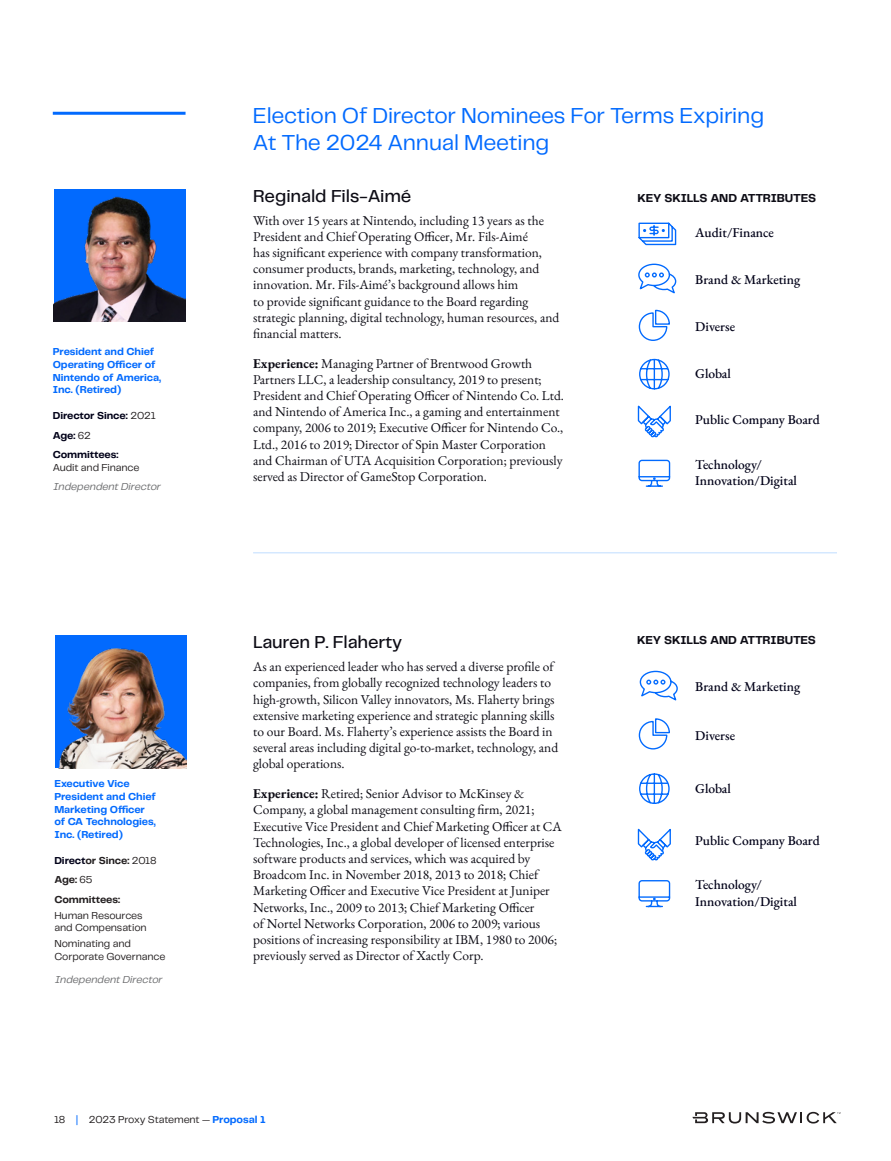
<style>
.page{position:relative;width:891px;height:1161px;background:#fff}
.page>*{position:absolute;margin:0;border:0;box-sizing:border-box;transform-origin:0 0}
.Subhead_1_Span_Colum{font:22.5px/27px "PP Telegraf";letter-spacing:-.01em;color:#026afe}
.Subhead_2_Black{font:500 18px "PP Telegraf";letter-spacing:-.01em;color:#0d0c15}
.Bodytext_9pt{font:13.5px/16.2px "EB Garamond";color:#0d0c15}
.Skills_Copy{font:500 13.5px/16.2px "EB Garamond";color:#000018}
.Subhead_4_All_Caps{font:700 12px "PP Telegraf";letter-spacing:-.02em;color:#0d0c15}
.Bio_Title{font:700 10.5px/12.6px "PP Telegraf";letter-spacing:-.01em;color:#026afe}
.Bio_Details{font:10.5px/12.6px "PP Telegraf";letter-spacing:-.01em;color:#231f20}
.Independant_Director{font:italic 10.5px "PP Telegraf";color:#6d6e70}
.Bio_Details-2{font:700 10.5px "PP Telegraf";letter-spacing:-.01em;color:#231f20}
.Bio_Details-3{font:700 10.5px "PP Telegraf";letter-spacing:-.01em;color:#000018}
.s1{font-weight:400;color:#231f20}
.s2{font-weight:700;color:#000018}
.s3{color:#000018}
.s4{font-weight:400}
.s5{font-weight:700}
.s6{color:#026afe}
.s7{font-weight:700;color:#026afe}
</style>
<div class="page">
<svg style="left:692px;top:1112px;width:148px;height:12px"></svg>
<hr style="left:253px;top:552px;width:584px;height:2px;background:#d4e8ff">
<img style="left:54px;top:189px;width:132px;height:132px">
<img style="left:55px;top:636px;width:132px;height:132px">
<svg style="left:639px;top:773px;width:31px;height:31px"></svg>
<svg style="left:637px;top:828px;width:34px;height:33px"></svg>
<svg style="left:638px;top:880px;width:33px;height:28px"></svg>
<svg style="left:638px;top:459px;width:33px;height:28px"></svg>
<svg style="left:638px;top:222px;width:39px;height:24px"></svg>
<svg style="left:638px;top:309px;width:32px;height:32px"></svg>
<svg style="left:638px;top:718px;width:32px;height:32px"></svg>
<svg style="left:639px;top:358px;width:31px;height:32px"></svg>
<svg style="left:637px;top:405px;width:34px;height:33px"></svg>
<svg style="left:638px;top:263px;width:39px;height:31px"></svg>
<svg style="left:639px;top:670px;width:39px;height:31px"></svg>
<hr style="left:53px;top:112px;width:133px;height:3px;background:#026afe">
<p class="Bio_Title" style="left:53px;top:346px;width:110px">President and Chief<br>Operating Officer of<br>Nintendo of America,<br>Inc. (Retired)</p>
<p class="Bio_Details-3" style="left:53px;top:409px;width:104px">Director Since: <span class="s1">2021</span></p>
<p class="Bio_Details-3" style="left:53px;top:428px;width:40px">Age: <span class="s1">62</span></p>
<p class="Bio_Details" style="left:53px;top:448px;width:88px"><span class="s2">Committees:<br></span>Audit and Finance</p>
<p class="Independant_Director" style="left:53px;top:479px;width:112px">IndependentDirector</p>
<p class="Bio_Title" style="left:54px;top:778px;width:103px">Executive Vice<br>President and Chief<br>Marketing Officer of CA Technologies,<br>Inc. (Retired)</p>
<p class="Bio_Details-2" style="left:54px;top:853px;width:104px"><span class="s3">Direct</span>or Since: <span class="s4">2018</span></p>
<p class="Bio_Details-2" style="left:54px;top:873px;width:40px">Age: <span class="s4">65</span></p>
<p class="Bio_Details-2" style="left:54px;top:892px;width:67px">Committees:</p>
<p class="Bio_Details" style="left:54px;top:909px;width:94px">Human Resources and Compensation</p>
<p class="Bio_Details" style="left:54px;top:937px;width:113px">Nominating and<br>Corporate Governance</p>
<p class="Independant_Director" style="left:54px;top:972px;width:112px">IndependentDirector</p>
<p class="Subhead_1_Span_Colum" style="left:253px;top:101px;width:513px">Election Of Director Nominees For Terms Expiring<br>At The 2024 Annual Meeting</p>
<p class="Subhead_2_Black" style="left:253px;top:183px;width:160px">Reginald Fils-Aimé</p>
<p class="Bodytext_9pt" style="left:253px;top:212px;width:308px">With over 15 years at Nintendo, including 13 years as the President and Chief Operating Officer, Mr. Fils-Aimé<br>has significant experience with company transformation, consumer products, brands, marketing, technology, and innovation. Mr. Fils-Aimé’s background allows him<br>to provide significant guidance to the Board regarding strategic planning, digital technology, human resources, and financial matters.</p>
<p class="Bodytext_9pt" style="left:253px;top:355px;width:312px"><span class="s5">Experience:</span> Managing Partner of Brentwood Growth Partners LLC, a leadership consultancy, 2019 to present; President and Chief Operating Officer of Nintendo Co. Ltd. and Nintendo of America Inc., a gaming and entertainment company, 2006 to 2019; Executive Officer for Nintendo Co., Ltd., 2016 to 2019; Director of Spin Master Corporation and Chairman of UTA Acquisition Corporation; previously served as Director of GameStop Corporation.</p>
<p class="Subhead_2_Black" style="left:253px;top:630px;width:151px">Lauren P. Flaherty</p>
<p class="Bodytext_9pt" style="left:253px;top:659px;width:307px">As an experienced leader who has served a diverse profile of companies, from globally recognized technology leaders to high-growth, Silicon Valley innovators, Ms. Flaherty brings extensive marketing experience and strategic planning skills to our Board. Ms. Flaherty’s experience assists the Board in several areas including digital go-to-market, technology, and global operations.</p>
<p class="Bodytext_9pt" style="left:253px;top:786px;width:310px"><span class="s5">Experience:</span> Retired; Senior Advisor to McKinsey &amp; Company, a global management consulting firm, 2021; Executive Vice President and Chief Marketing Officer at CA Technologies, Inc., a global developer of licensed enterprise software products and services, which was acquired by Broadcom Inc. in November 2018, 2013 to 2018; Chief Marketing Officer and Executive Vice President at Juniper Networks, Inc., 2009 to 2013; Chief Marketing Officer<br>of Nortel Networks Corporation, 2006 to 2009; various positions of increasing responsibility at IBM, 1980 to 2006; previously served as Director of Xactly Corp.</p>
<p class="Subhead_4_All_Caps" style="left:637px;top:189px;width:180px">KEY SKILLS AND ATTRIBUTES</p>
<p class="Skills_Copy" style="left:695px;top:224px;width:80px">Audit/Finance</p>
<p class="Skills_Copy" style="left:695px;top:272px;width:107px">Brand &amp; Marketing</p>
<p class="Skills_Copy" style="left:695px;top:319px;width:41px">Diverse</p>
<p class="Skills_Copy" style="left:695px;top:366px;width:37px">Global</p>
<p class="Skills_Copy" style="left:695px;top:411px;width:126px">Public Company Board</p>
<p class="Skills_Copy" style="left:695px;top:457px;width:103px">Technology/<br>Innovation/Digital</p>
<p class="Subhead_4_All_Caps" style="left:637px;top:632px;width:180px">KEY SKILLS AND ATTRIBUTES</p>
<p class="Skills_Copy" style="left:695px;top:679px;width:107px">Brand &amp; Marketing</p>
<p class="Skills_Copy" style="left:695px;top:727px;width:41px">Diverse</p>
<p class="Skills_Copy" style="left:695px;top:780px;width:37px">Global</p>
<p class="Skills_Copy" style="left:695px;top:833px;width:126px">Public Company Board</p>
<p class="Skills_Copy" style="left:695px;top:877px;width:103px">Technology/<br>Innovation/Digital</p>
<p class="Bio_Details" style="left:54px;top:1113px;width:213px">18 <span class="s6">|</span> 2023 Proxy Statement — <span class="s7">Proposal 1</span></p>
</div>
